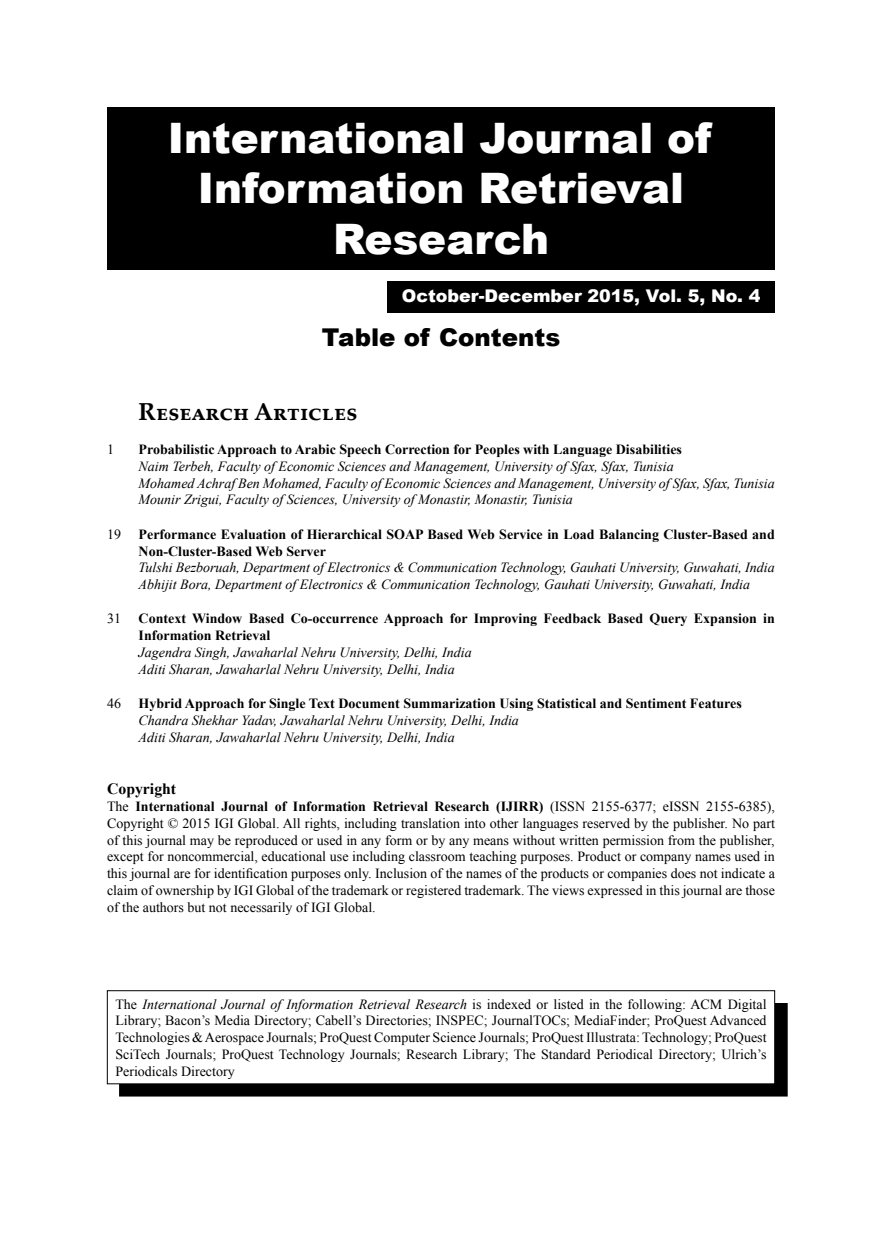
<style>
.page{position:relative;width:882px;height:1260px;background:#fff}
.page>*{position:absolute;margin:0;border:0;box-sizing:border-box;transform-origin:0 0}
.t1{font:900 42px/50.4px "Arial";color:#fff;text-align:center}
.t2{font:700 24.5px "Palatino Linotype";color:#000}
.t3{font:900 24.5px "Arial";color:#000}
.t4{font:900 17.5px "Arial";color:#fff}
.t5{font:700 15.75px "Times New Roman";color:#000}
.t6{font:14px/16.8px "Times New Roman";color:#000;text-align:justify}
.t7{font:italic 14px/16.8px "Times New Roman";color:#000}
.t8{font:700 14px/16.8px "Times New Roman";color:#000}
.s1{font-weight:700}
.s2{font-style:italic}
</style>
<div class="page">
<div style="left:119px;top:1003px;width:668px;height:93px;background:#000"></div>
<div style="left:107px;top:991px;width:668px;height:93px;background:#fff"></div>
<div style="left:107px;top:990px;width:668px;height:94px;border:1px solid #000"></div>
<div style="left:387px;top:282px;width:388px;height:31px;background:#000"></div>
<div style="left:107px;top:107px;width:668px;height:162px;background:#000"></div>
<h1 class="t1" style="left:168px;top:111px;width:545px">International Journal of<br>Information Retrieval<br>Research</h1>
<p class="t4" style="left:402px;top:283px;width:360px">October-December 2015, Vol. 5, No. 4</p>
<h2 class="t3" style="left:322px;top:320px;width:240px">Table of Contents</h2>
<h2 class="t2" style="left:139px;top:394px;width:220px">Research Articles</h2>
<p class="t6" style="left:107px;top:441px;width:8px">1</p>
<p class="t8" style="left:139px;top:441px;width:545px">Probabilistic Approach to Arabic Speech Correction for Peoples with Language Disabilities</p>
<p class="t7" style="left:139px;top:457px;width:638px">Naim Terbeh, Faculty of Economic Sciences and Management, University of Sfax, Sfax, Tunisia<br>Mohamed Achraf Ben Mohamed, Faculty of Economic Sciences and Management, University of Sfax, Sfax, Tunisia<br>Mounir Zrigui, Faculty of Sciences, University of Monastir, Monastir, Tunisia</p>
<p class="t6" style="left:107px;top:525px;width:15px">19</p>
<p class="t8" style="left:139px;top:525px;width:638px">Performance Evaluation of Hierarchical SOAP Based Web Service in Load Balancing Cluster-Based and<br>Non-Cluster-Based Web Server</p>
<p class="t7" style="left:139px;top:559px;width:638px">Tulshi Bezboruah, Department of Electronics &amp; Communication Technology, Gauhati University, Guwahati, India<br>Abhijit Bora, Department of Electronics &amp; Communication Technology, Gauhati University, Guwahati, India</p>
<p class="t6" style="left:107px;top:610px;width:15px">31</p>
<p class="t8" style="left:139px;top:610px;width:638px">Context Window Based Co-occurrence Approach for Improving Feedback Based Query Expansion in<br>Information Retrieval</p>
<p class="t7" style="left:139px;top:644px;width:335px">Jagendra Singh, Jawaharlal Nehru University, Delhi, India<br>Aditi Sharan, Jawaharlal Nehru University, Delhi, India</p>
<p class="t6" style="left:107px;top:695px;width:15px">46</p>
<p class="t8" style="left:139px;top:695px;width:605px">Hybrid Approach for Single Text Document Summarization Using Statistical and Sentiment Features</p>
<p class="t7" style="left:139px;top:712px;width:382px">Chandra Shekhar Yadav, Jawaharlal Nehru University, Delhi, India<br>Aditi Sharan, Jawaharlal Nehru University, Delhi, India</p>
<p class="t5" style="left:107px;top:778px;width:71px">Copyright</p>
<p class="t6" style="left:107px;top:798px;width:669px">The <span class="s1">International Journal of Information Retrieval Research (IJIRR)</span> (ISSN 2155-6377; eISSN 2155-6385), Copyright © 2015 IGI Global. All rights, including translation into other languages reserved by the publisher. No part of this journal may be reproduced or used in any form or by any means without written permission from the publisher, except for noncommercial, educational use including classroom teaching purposes. Product or company names used in this journal are for identification purposes only. Inclusion of the names of the products or companies does not indicate a claim of ownership by IGI Global of the trademark or registered trademark. The views expressed in this journal are those of the authors but not necessarily of IGI Global.</p>
<p class="t6" style="left:115px;top:995px;width:653px">The <span class="s2">International Journal of Information Retrieval Research</span> is indexed or listed in the following: ACM Digital Library; Bacon’s Media Directory; Cabell’s Directories; INSPEC; JournalTOCs; MediaFinder; ProQuest Advanced Technologies &amp; Aerospace Journals; ProQuest Computer Science Journals; ProQuest Illustrata: Technology; ProQuest SciTech Journals; ProQuest Technology Journals; Research Library; The Standard Periodical Directory; Ulrich’s Periodicals Directory</p>
</div>
